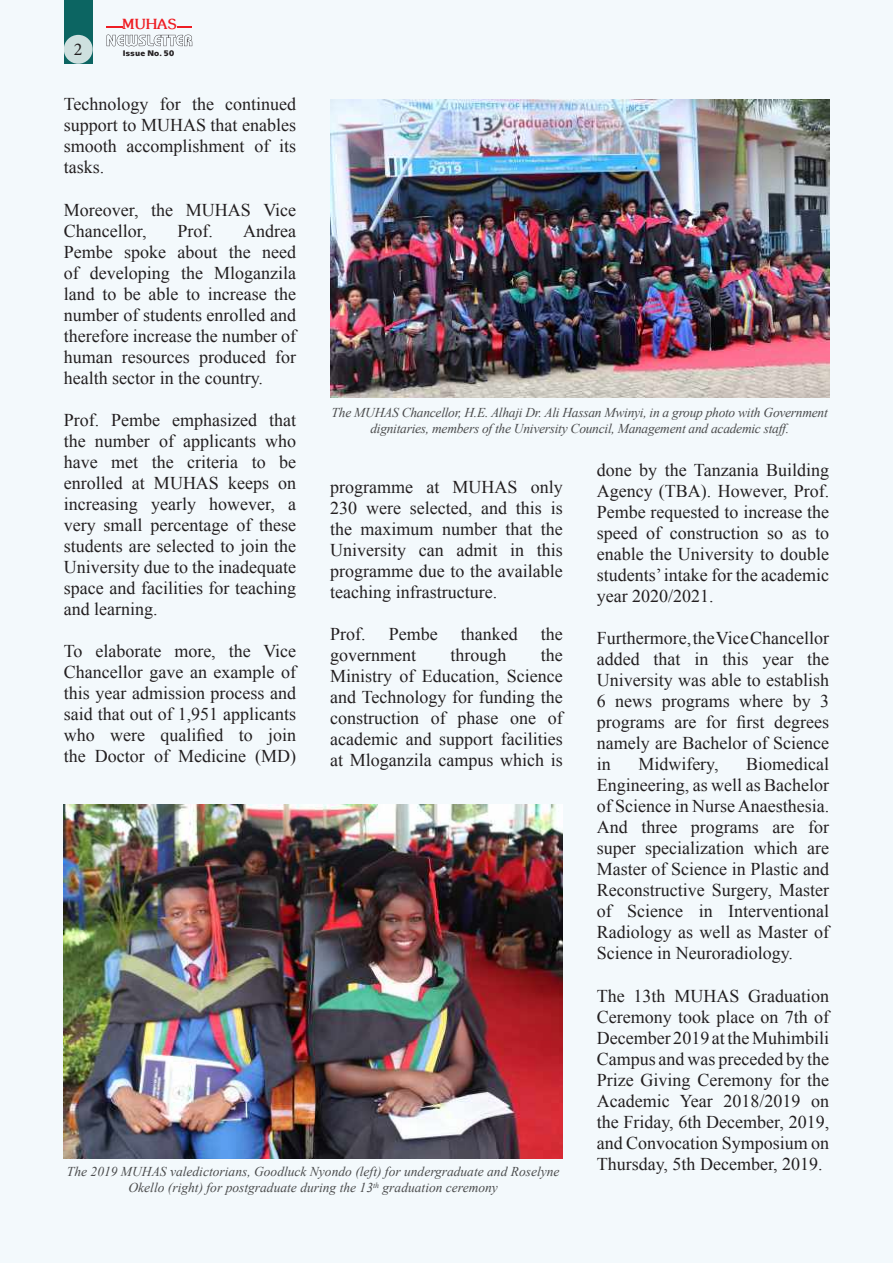
<style>
.page{position:relative;width:893px;height:1263px;background:#f3f9fc}
.page>*{position:absolute;margin:0;border:0;box-sizing:border-box;transform-origin:0 0}
.t1{font:18px/21px "Times New Roman";color:#231f20;text-align:justify}
.t2{font:18px "Minion Pro";color:#231f20}
.t3{font:700 13.8px "Souvenir";color:#ee1d23}
.t4{font:italic 13.5px/16.2px "Times New Roman";letter-spacing:-.02em;color:#4b4c4d;text-align:center}
.t5{font:italic 13.5px/16.2px "Times New Roman";color:#4b4c4d;text-align:center}
.t6{font:900 7.5px "Mixage";color:#231f20}
</style>
<div class="page">
<svg style="left:106px;top:35px;width:86px;height:11px"></svg>
<svg style="left:106px;top:27px;width:17px;height:1px"></svg>
<svg style="left:177px;top:27px;width:15px;height:1px"></svg>
<div style="left:64px;top:0;width:29px;height:64px;background:#0c6562"></div>
<div style="left:64px;top:35px;width:29px;height:29px;background:#cee0df;border-radius:50%"></div>
<img style="left:64px;top:804px;width:499px;height:354px">
<img style="left:330px;top:100px;width:499px;height:298px">
<p class="t3" style="left:122px;top:15px;width:56px">MUHAS</p>
<p class="t2" style="left:74px;top:37px;width:10px">2</p>
<p class="t6" style="left:123px;top:48px;width:53px">Issue No. 50</p>
<p class="t1" style="left:64px;top:93px;width:234px">Technology for the continued support to MUHAS that enables smooth accomplishment of its tasks.</p>
<p class="t1" style="left:64px;top:199px;width:234px">Moreover, the MUHAS Vice<br>Chancellor,</p>
<p class="t1" style="left:64px;top:220px;width:234px;text-indent:179px">Andrea Pembe spoke about the need of developing the Mloganzila land to be able to increase the number of students enrolled and therefore increase the number of human resources produced for health sector in the country.</p>
<p class="t1" style="left:64px;top:409px;width:234px">Prof. Pembe emphasized that the number of applicants who have met the criteria to be enrolled at MUHAS keeps on increasing yearly however, a very small percentage of these students are selected to join the University due to the inadequate space and facilities for teaching and learning.</p>
<p class="t1" style="left:64px;top:640px;width:234px">To elaborate more, the Vice Chancellor gave an example of this year admission process and said that out of 1,951 applicants who were qualified to join the Doctor of Medicine (MD)</p>
<p class="t1" style="left:178px;top:220px;width:37px">Prof.</p>
<p class="t4" style="left:332px;top:404px;width:498px">The MUHAS Chancellor, H.E. Alhaji Dr. Ali Hassan Mwinyi, in a group photo with Government dignitaries, members of the University Council, Management and academic staff.</p>
<p class="t1" style="left:597px;top:459px;width:234px">done by the Tanzania Building Agency (TBA). However, Prof.<br>Pembe requested to increase the speed of construction so as to enable the University to double students’ intake for the academic year 2020/2021.</p>
<p class="t1" style="left:597px;top:627px;width:234px">Furthermore, the Vice Chancellor added that in this year the University was able to establish 6 news programs where by 3 programs are for first degrees namely are Bachelor of Science in</p>
<p class="t1" style="left:330px;top:476px;width:234px">programme at MUHAS only 230 were selected, and this is the maximum number that the University can admit in this programme due to the available teaching infrastructure.</p>
<p class="t1" style="left:330px;top:623px;width:37px">Prof.</p>
<p class="t1" style="left:389px;top:623px;width:50px">Pembe</p>
<p class="t1" style="left:461px;top:623px;width:58px">thanked</p>
<p class="t1" style="left:541px;top:623px;width:23px">the</p>
<p class="t1" style="left:330px;top:644px;width:87px">government</p>
<p class="t1" style="left:450px;top:644px;width:57px">through</p>
<p class="t1" style="left:330px;top:644px;width:234px;text-indent:210px">the Ministry of Education, Science and Technology for funding the construction of phase one of academic and support facilities at Mloganzila campus which is</p>
<p class="t1" style="left:597px;top:753px;width:234px;text-indent:149px">Biomedical Engineering, as well as Bachelor of Science in Nurse Anaesthesia.<br>And three programs are for super specialization which are Master of Science in Plastic and Reconstructive Surgery, Master of Science in Interventional Radiology as well as Master of Science in Neuroradiology.</p>
<p class="t1" style="left:597px;top:985px;width:234px">The 13th MUHAS Graduation Ceremony took place on 7th of December 2019 at the Muhimbili Campus and was preceded by the Prize Giving Ceremony for the Academic Year 2018/2019 on the Friday, 6th December, 2019, and Convocation Symposium on Thursday, 5th December, 2019.</p>
<p class="t1" style="left:638px;top:753px;width:82px">Midwifery,</p>
<p class="t5" style="left:67px;top:1163px;width:494px">The 2019 MUHAS valedictorians, Goodluck Nyondo (left) for undergraduate and Roselyne<br>Okello (right) for postgraduate during the 13<sup>th</sup> graduation ceremony</p>
</div>
